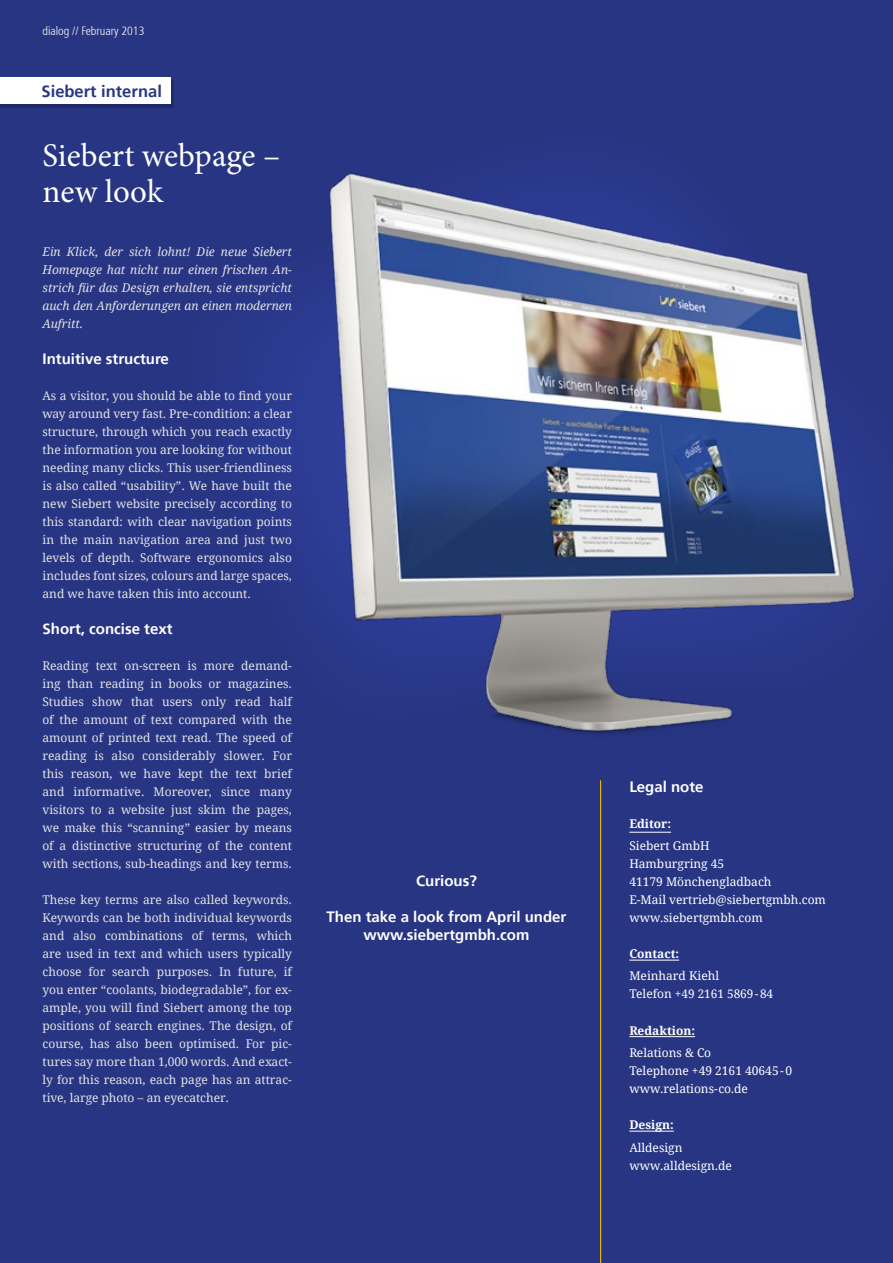
<style>
.page{position:relative;width:893px;height:1263px;background:#283583}
.page>*{position:absolute;margin:0;border:0;box-sizing:border-box;transform-origin:0 0}
.t1{font:33px/36px "Minion Pro";letter-spacing:-.005em;color:#fff}
.t2{font:700 16.5px "Frutiger 65";color:#283583}
.t3{font:700 15px/18px "Frutiger 65";color:#fff;text-align:center}
.t4{font:12px/18px "Droid Serif";color:#e3e3e3;text-align:justify}
.t5{font:12px/18px "Droid Serif";color:#fff}
.t6{font:italic 12px/18px "Droid Serif";color:#e3e3e3;text-align:justify}
.t7{font:700 12px "Droid Serif";color:#fff}
.t8{font:300 condensed 12px "Frutiger 47";color:#fff}
.t9{font:11.7px "Droid Serif";color:#fff}
.s1{font-size:12px}
</style>
<div class="page">
<div style="left:256px;top:299px;width:61px;height:288px;background:#2c3a8f"></div>
<img style="left:317px;top:173px;width:538px;height:561px">
<div style="left:0;top:80px;width:174px;height:27px;background:#202a69"></div>
<div style="left:0;top:77px;width:171px;height:27px;background:#fff"></div>
<hr style="left:629px;top:832px;width:42px;height:1px;background:#fff">
<hr style="left:629px;top:1131px;width:45px;height:1px;background:#fff">
<hr style="left:629px;top:1036px;width:66px;height:1px;background:#fff">
<hr style="left:629px;top:960px;width:50px;height:1px;background:#fff">
<hr style="left:600px;top:780px;width:1px;height:483px;background:#fc0">
<p class="t8" style="left:43px;top:24px;width:103px">dialog // February 2013</p>
<h2 class="t2" style="left:42px;top:81px;width:122px">Siebert internal</h2>
<h1 class="t1" style="left:43px;top:137px;width:239px">Siebert webpage – new look</h1>
<p class="t6" style="left:43px;top:242px;width:251px">Ein Klick, der sich lohnt! Die neue Siebert Homepage hat nicht nur einen frischen An&shy;strich für das Design erhalten, sie entspricht auch den Anforderungen an einen modernen Aufritt.</p>
<p class="t3" style="left:43px;top:349px;width:128px">Intuitive structure</p>
<p class="t4" style="left:43px;top:386px;width:251px">As a visitor, you should be able to find your way around very fast. Pre-condition: a clear structure, through which you reach exactly the information you are looking for without needing many clicks. This user-friendliness is also called “usability”. We have built the new Siebert website precisely according to this standard: with clear navigation points in the main navigation area and just two levels of depth. Software ergonomics also includes font sizes, colours and large spaces, and we have taken this into account.</p>
<p class="t3" style="left:43px;top:619px;width:132px">Short, concise text</p>
<p class="t4" style="left:43px;top:656px;width:251px">Reading text on-screen is more demand&shy;ing than reading in books or magazines.<br>Studies show that users only read half of the amount of text compared with the amount of printed text read. The speed of reading is also considerably slower. For this reason, we have kept the text brief and informative. Moreover, since many visitors to a website just skim the pages, we make this “scanning” easier by means of a distinctive structuring of the content with sections, sub-headings and key terms.</p>
<p class="t4" style="left:43px;top:890px;width:251px">These key terms are also called keywords.<br>Keywords can be both individual keywords and also combinations of terms, which are used in text and which users typically choose for search purposes. In future, if you enter “coolants, biodegradable”, for ex&shy;ample, you will find Siebert among the top positions of search engines. The design, of course, has also been optimised. For pic&shy;tures say more than 1,000 words. And exact&shy;ly for this reason, each page has an attrac&shy;tive, large photo – an eyecatcher.</p>
<p class="t3" style="left:416px;top:871px;width:62px">Curious?</p>
<p class="t3" style="left:327px;top:907px;width:241px">Then take a look from April under www.siebertgmbh.com</p>
<p class="t3" style="left:629px;top:777px;width:76px">Legal note</p>
<p class="t7" style="left:629px;top:816px;width:43px">Editor:</p>
<p class="t5" style="left:629px;top:837px;width:198px">Siebert GmbH<br>Hamburgring 45<br>41179 Mönchengladbach<br>E-Mail vertrieb@siebertgmbh.com www.siebertgmbh.com</p>
<p class="t7" style="left:629px;top:946px;width:51px">Contact:</p>
<p class="t5" style="left:629px;top:967px;width:91px">Meinhard Kiehl</p>
<p class="t9" style="left:629px;top:987px;width:145px"><span class="s1">Telefon</span> +49 2161 5869 - 84</p>
<p class="t7" style="left:629px;top:1023px;width:67px">Redaktion:</p>
<p class="t5" style="left:629px;top:1044px;width:164px">Relations &amp; Co<br>Telephone +49 2161 40645-0 www.relations-co.de</p>
<p class="t7" style="left:629px;top:1117px;width:46px">Design:</p>
<p class="t5" style="left:629px;top:1138px;width:104px">Alldesign www.alldesign.de</p>
</div>
